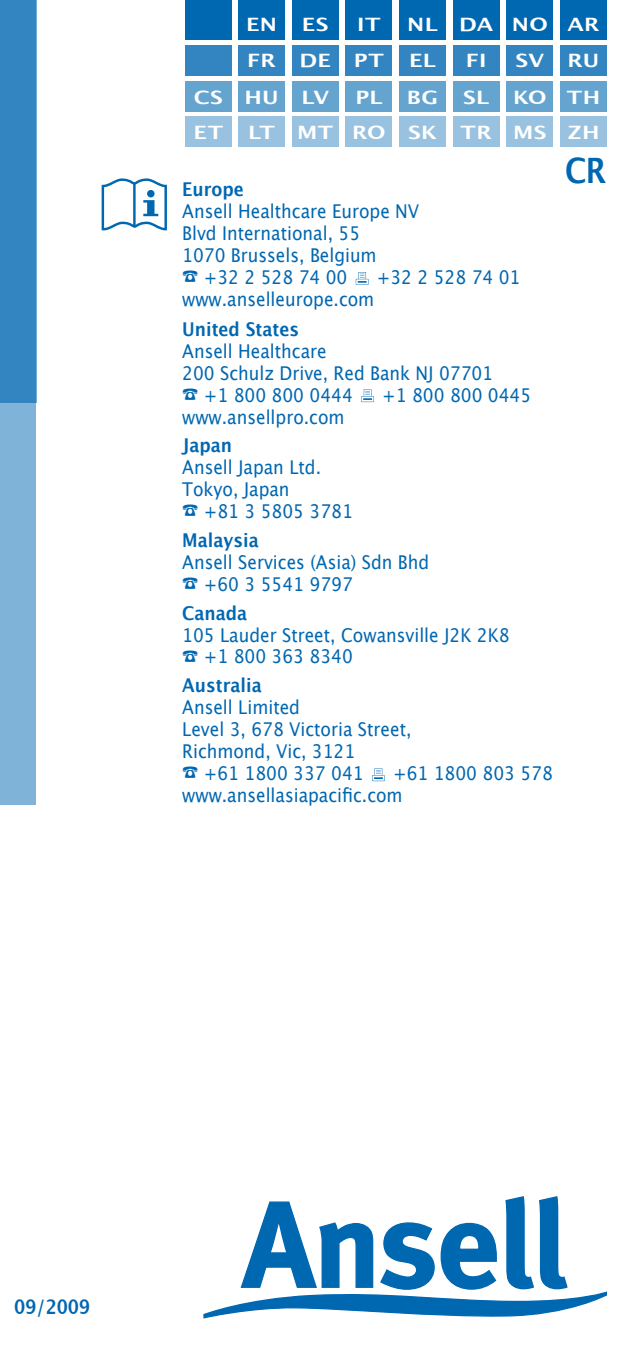
<style>
.page{position:relative;width:621px;height:1347px;background:#fff}
.page>*{position:absolute;margin:0;border:0;box-sizing:border-box;transform-origin:0 0}
.t1{font:700 35px "Lucida Grande";color:#0067b1;scale:.85 1}
.t2{font:700 20px "Lucida Grande";letter-spacing:-.01em;color:#0067b1;scale:.85 1}
.t3{font:19px/22px "Lucida Grande";color:#0067b1;scale:.9 1}
.t4{font:700 19px "Lucida Grande";color:#0067b1;scale:.9 1}
.t5{font:700 18.5px "Lucida Grande";letter-spacing:.015em;color:#fff;scale:1.21 1}
</style>
<div class="page">
<svg style="left:203px;top:1196px;width:403px;height:122px"></svg>
<div style="left:0;top:0;width:35px;height:804px;background:#7fb3d8"></div>
<svg style="left:35px;top:0;width:2px;height:403px"></svg>
<div style="left:0;top:0;width:35px;height:403px;background:#3385c1"></div>
<div style="left:238px;top:9px;width:46px;height:31px;background:#0067b1"></div>
<div style="left:291px;top:9px;width:47px;height:31px;background:#0067b1"></div>
<div style="left:345px;top:9px;width:47px;height:31px;background:#0067b1"></div>
<div style="left:399px;top:9px;width:46px;height:31px;background:#0067b1"></div>
<div style="left:452px;top:9px;width:47px;height:31px;background:#0067b1"></div>
<div style="left:506px;top:9px;width:46px;height:31px;background:#0067b1"></div>
<div style="left:559px;top:9px;width:47px;height:31px;background:#0067b1"></div>
<div style="left:238px;top:45px;width:46px;height:31px;background:#3385c1"></div>
<div style="left:291px;top:45px;width:47px;height:31px;background:#3385c1"></div>
<div style="left:345px;top:45px;width:47px;height:31px;background:#3385c1"></div>
<div style="left:399px;top:45px;width:46px;height:31px;background:#3385c1"></div>
<div style="left:452px;top:45px;width:47px;height:31px;background:#3385c1"></div>
<div style="left:506px;top:45px;width:46px;height:31px;background:#3385c1"></div>
<div style="left:559px;top:45px;width:47px;height:31px;background:#3385c1"></div>
<div style="left:238px;top:81px;width:46px;height:31px;background:#66a4d0"></div>
<div style="left:291px;top:81px;width:47px;height:31px;background:#66a4d0"></div>
<div style="left:345px;top:81px;width:47px;height:31px;background:#66a4d0"></div>
<div style="left:399px;top:81px;width:46px;height:31px;background:#66a4d0"></div>
<div style="left:452px;top:81px;width:47px;height:31px;background:#66a4d0"></div>
<div style="left:506px;top:81px;width:46px;height:31px;background:#66a4d0"></div>
<div style="left:559px;top:81px;width:47px;height:31px;background:#66a4d0"></div>
<div style="left:185px;top:9px;width:46px;height:31px;background:#0067b1"></div>
<div style="left:185px;top:45px;width:46px;height:31px;background:#3385c1"></div>
<div style="left:185px;top:81px;width:46px;height:31px;background:#66a4d0"></div>
<div style="left:238px;top:116px;width:46px;height:31px;background:#99c2e0"></div>
<div style="left:291px;top:116px;width:47px;height:31px;background:#99c2e0"></div>
<div style="left:345px;top:116px;width:47px;height:31px;background:#99c2e0"></div>
<div style="left:399px;top:116px;width:46px;height:31px;background:#99c2e0"></div>
<div style="left:452px;top:116px;width:47px;height:31px;background:#99c2e0"></div>
<div style="left:506px;top:116px;width:46px;height:31px;background:#99c2e0"></div>
<div style="left:559px;top:116px;width:47px;height:31px;background:#99c2e0"></div>
<div style="left:185px;top:116px;width:46px;height:31px;background:#99c2e0"></div>
<div style="left:238px;top:0;width:46px;height:10px;background:#0067b1"></div>
<div style="left:291px;top:0;width:47px;height:10px;background:#0067b1"></div>
<div style="left:345px;top:0;width:47px;height:10px;background:#0067b1"></div>
<div style="left:399px;top:0;width:46px;height:10px;background:#0067b1"></div>
<div style="left:452px;top:0;width:47px;height:10px;background:#0067b1"></div>
<div style="left:506px;top:0;width:46px;height:10px;background:#0067b1"></div>
<div style="left:559px;top:0;width:47px;height:10px;background:#0067b1"></div>
<div style="left:185px;top:0;width:46px;height:10px;background:#0067b1"></div>
<svg style="left:102px;top:178px;width:65px;height:52px"></svg>
<div style="left:147px;top:190px;width:7px;height:7px;background:#0067b1;border-radius:50%"></div>
<svg style="left:355px;top:272px;width:13px;height:13px"></svg>
<svg style="left:361px;top:389px;width:13px;height:13px"></svg>
<svg style="left:372px;top:768px;width:12px;height:13px"></svg>
<p class="t5" style="left:246px;top:14px;width:27px">EN</p>
<p class="t5" style="left:301px;top:14px;width:24px">ES</p>
<p class="t5" style="left:357px;top:14px;width:21px">IT</p>
<p class="t5" style="left:407px;top:14px;width:160px">NL DA NO AR</p>
<p class="t5" style="left:247px;top:50px;width:25px">FR</p>
<p class="t5" style="left:299px;top:50px;width:71px">DE PT</p>
<p class="t5" style="left:409px;top:50px;width:23px">EL</p>
<p class="t5" style="left:465px;top:50px;width:18px">FI</p>
<p class="t5" style="left:515px;top:50px;width:25px">SV</p>
<p class="t5" style="left:567px;top:50px;width:28px">RU</p>
<p class="t5" style="left:194px;top:86px;width:113px">CS HU LV</p>
<p class="t5" style="left:355px;top:86px;width:24px">PL</p>
<p class="t5" style="left:406px;top:86px;width:27px">BG</p>
<p class="t5" style="left:462px;top:86px;width:23px">SL</p>
<p class="t5" style="left:512px;top:86px;width:73px">KO TH</p>
<p class="t5" style="left:193px;top:121px;width:26px">ET</p>
<p class="t5" style="left:248px;top:121px;width:157px">LT MT RO SK</p>
<p class="t5" style="left:460px;top:121px;width:116px">TR MS ZH</p>
<h1 class="t1" style="left:564px;top:149px;width:50px">CR</h1>
<p class="t4" style="left:182px;top:178px;width:70px">Europe</p>
<p class="t3" style="left:182px;top:200px;width:264px">Ansell Healthcare Europe NV<br>Blvd International, 55<br>1070 Brussels, Belgium<br>☎ +32 2 528 74 00</p>
<p class="t3" style="left:376px;top:266px;width:161px">+32 2 528 74 01</p>
<p class="t3" style="left:182px;top:287px;width:215px">www.anselleurope.com</p>
<p class="t4" style="left:182px;top:317px;width:131px">United States</p>
<p class="t3" style="left:182px;top:339px;width:346px">Ansell Healthcare<br>200 Schulz Drive, Red Bank NJ 07701 ☎ +1 800 800 0444</p>
<p class="t3" style="left:382px;top:383px;width:167px">+1 800 800 0445</p>
<p class="t3" style="left:182px;top:405px;width:182px">www.ansellpro.com</p>
<p class="t4" style="left:182px;top:434px;width:57px">Japan</p>
<p class="t3" style="left:182px;top:456px;width:191px">Ansell Japan Ltd.<br>Tokyo, Japan<br>☎ +81 3 5805 3781</p>
<p class="t4" style="left:182px;top:528px;width:86px">Malaysia</p>
<p class="t3" style="left:182px;top:550px;width:276px">Ansell Services (Asia) Sdn Bhd ☎ +60 3 5541 9797</p>
<p class="t4" style="left:182px;top:601px;width:74px">Canada</p>
<p class="t3" style="left:182px;top:623px;width:365px">105 Lauder Street, Cowansville J2K 2K8 ☎ +1 800 363 8340</p>
<p class="t4" style="left:182px;top:674px;width:90px">Australia</p>
<p class="t3" style="left:182px;top:696px;width:256px">Ansell Limited<br>Level 3, 678 Victoria Street,<br>Richmond, Vic, 3121<br>☎ +61 1800 337 041</p>
<p class="t3" style="left:182px;top:761px;width:413px;text-indent:211px">+61 1800 803 578 www.ansellasiapacific.com</p>
<p class="t2" style="left:14px;top:1294px;width:91px">09/2009</p>
</div>
